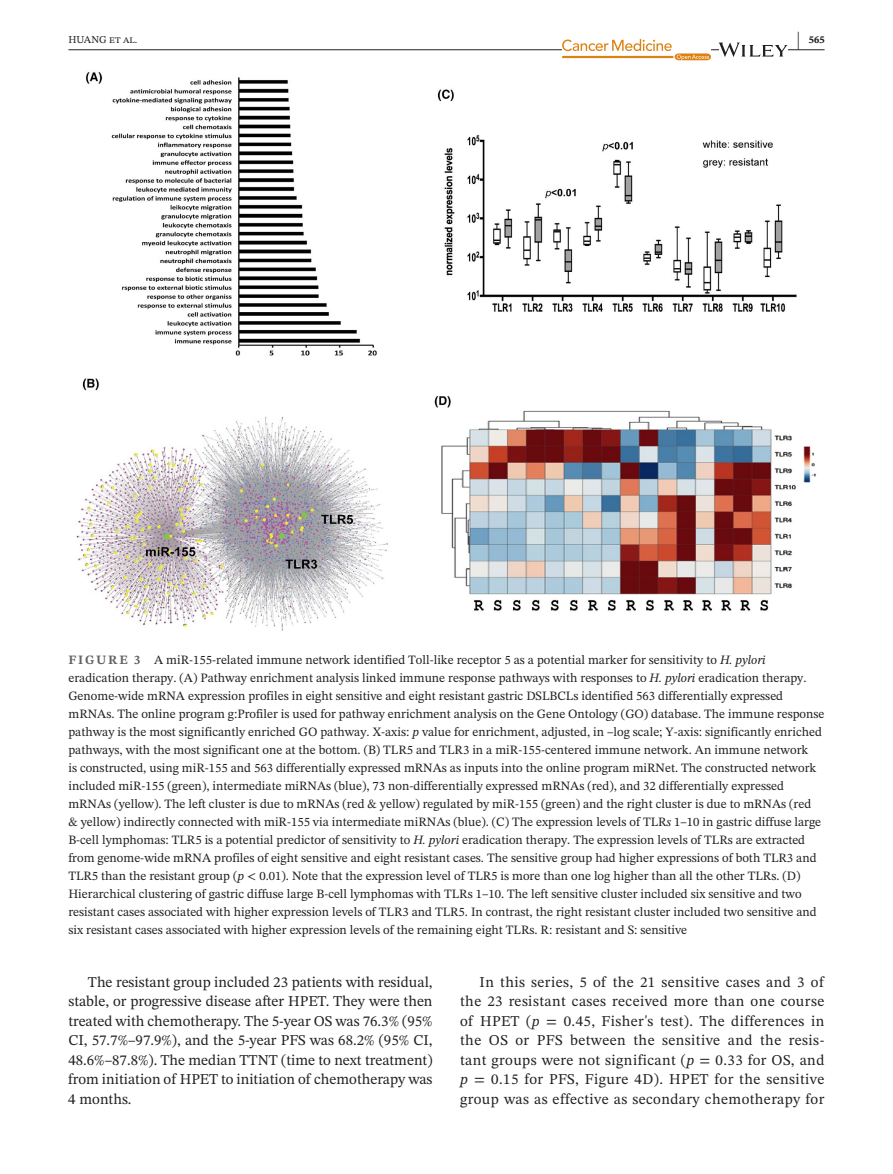
<style>
.page{position:relative;width:893px;height:1174px;background:#fff}
.page>*{position:absolute;margin:0;border:0;box-sizing:border-box;transform-origin:0 0}
.t1{font:700 21px "STIX Two Text";color:#231f20;scale:.42 1}
.t2{font:15px/19.5px "STIX Two Text";letter-spacing:.005em;color:#231f20;text-align:justify}
.t3{font:12.75px/18px "STIX Two Text";color:#231f20}
.t4{font:10.5px "STIX Two Text";color:#231f20}
.t5{font:700 10.5px "STIX Two Text";color:#231f20}
.s1{font-weight:700;color:#636366}
.s2{font-style:italic}
</style>
<div class="page">
<hr style="left:68px;top:49px;width:756px;height:1px;background:#231f20">
<svg style="left:562px;top:39px;width:149px;height:21px"></svg>
<svg style="left:719px;top:43px;width:68px;height:14px"></svg>
<img style="left:76px;top:72px;width:740px;height:559px">
<h1 class="t1" style="left:797px;top:24px;width:8px">|</h1>
<p class="t4" style="left:68px;top:32px;width:71px">HUANG et al.</p>
<p class="t5" style="left:809px;top:32px;width:17px">565</p>
<p class="t3" style="left:68px;top:651px;width:757px"><span class="s1">FIGURE 3</span> A miR-155-related immune network identified Toll-like receptor 5 as a potential marker for sensitivity to <span class="s2">H. pylori </span>eradication therapy. (A) Pathway enrichment analysis linked immune response pathways with responses to <span class="s2">H. pylori</span> eradication therapy.<br>Genome-wide mRNA expression profiles in eight sensitive and eight resistant gastric DSLBCLs identified 563 differentially expressed mRNAs. The online program g:Profiler is used for pathway enrichment analysis on the Gene Ontology (GO) database. The immune response pathway is the most significantly enriched GO pathway. X-axis: <span class="s2">p</span> value for enrichment, adjusted, in –log scale; Y-axis: significantly enriched pathways, with the most significant one at the bottom. (B) TLR5 and TLR3 in a miR-155-centered immune network. An immune network<br>is constructed, using miR-155 and 563 differentially expressed mRNAs as inputs into the online program miRNet. The constructed network included miR-155 (green), intermediate miRNAs (blue), 73 non-differentially expressed mRNAs (red), and 32 differentially expressed mRNAs (yellow). The left cluster is due to mRNAs (red &amp; yellow) regulated by miR-155 (green) and the right cluster is due to mRNAs (red<br>&amp; yellow) indirectly connected with miR-155 via intermediate miRNAs (blue). (C) The expression levels of TLR<span class="s2">s</span> 1–10 in gastric diffuse large B-cell lymphomas: TLR5 is a potential predictor of sensitivity to <span class="s2">H. pylori</span> eradication therapy. The expression levels of TLRs are extracted from genome-wide mRNA profiles of eight sensitive and eight resistant cases. The sensitive group had higher expressions of both TLR3 and TLR5 than the resistant group (<span class="s2">p</span> &lt; 0.01). Note that the expression level of TLR5 is more than one log higher than all the other TLRs. (D)<br>Hierarchical clustering of gastric diffuse large B-cell lymphomas with TLRs 1–10. The left sensitive cluster included six sensitive and two resistant cases associated with higher expression levels of TLR3 and TLR5. In contrast, the right resistant cluster included two sensitive and six resistant cases associated with higher expression levels of the remaining eight TLRs. R: resistant and S: sensitive</p>
<p class="t2" style="left:68px;top:972px;width:366px;text-indent:20px">The resistant group included 23 patients with residual, stable, or progressive disease after HPET. They were then treated with chemotherapy. The 5-year OS was 76.3% (95% CI, 57.7%–97.9%), and the 5-year PFS was 68.2% (95% CI, 48.6%–87.8%). The median TTNT (time to next treatment) from initiation of HPET to initiation of chemotherapy was 4 months.</p>
<p class="t2" style="left:460px;top:972px;width:366px;text-indent:19px">In this series, 5 of the 21 sensitive cases and 3 of the 23 resistant cases received more than one course of HPET (<span class="s2">p</span> = 0.45, Fisher's test). The differences in the OS or PFS between the sensitive and the resis&shy;tant groups were not significant (<span class="s2">p</span> = 0.33 for OS, and <span class="s2">p</span> = 0.15 for PFS, Figure 4D). HPET for the sensitive group was as effective as secondary chemotherapy for</p>
</div>
